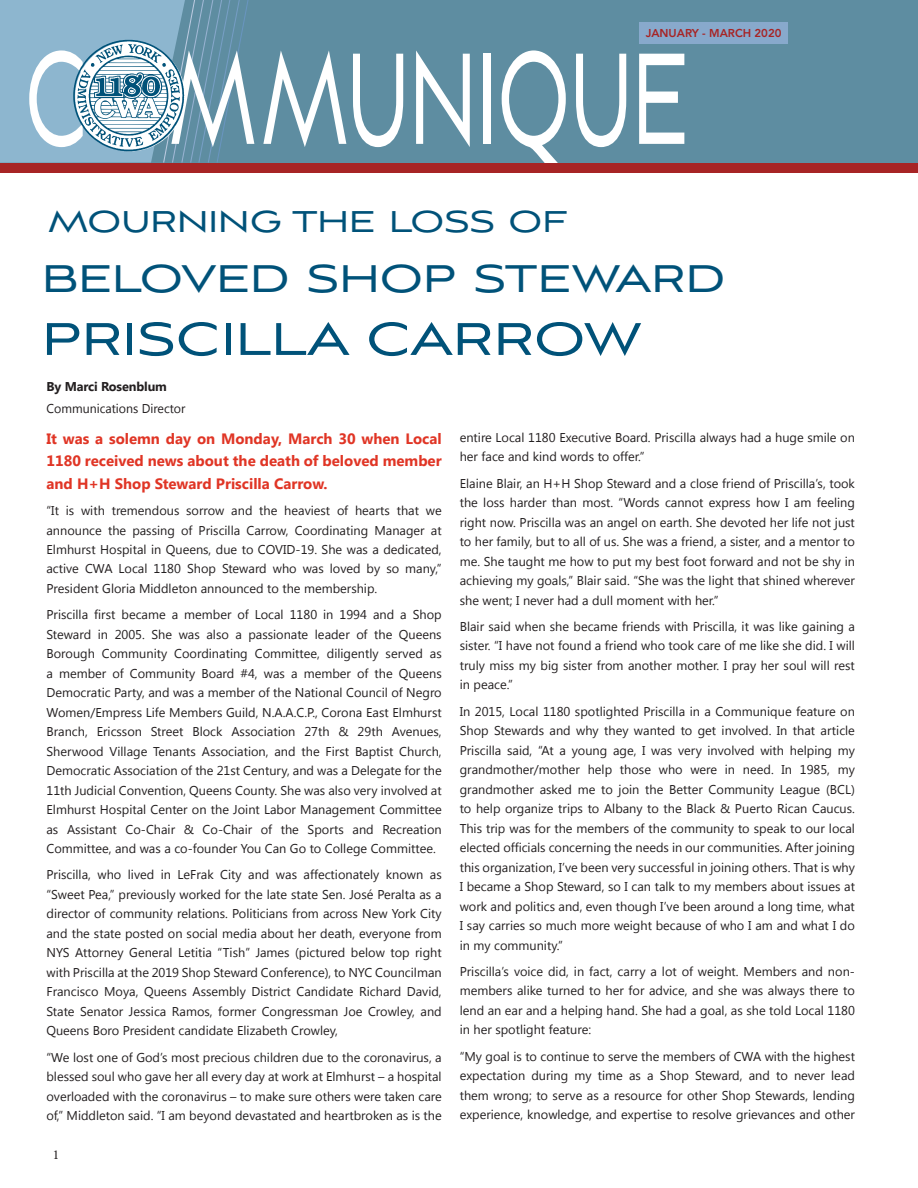
<style>
.page{position:relative;width:918px;height:1188px;background:#fff}
.page>*{position:absolute;margin:0;border:0;box-sizing:border-box;transform-origin:0 0}
.t1{font:161.7px "Aviano Sans";color:#fff;scale:.5 1}
.t2{font:57px "Aviano Sans";color:#005279}
.t3{font:48px "Aviano Sans";color:#005279}
.t4{font:37.5px "Aviano Sans";color:#005279}
.t5{font:700 15px/22.5px "Khmer UI";color:#e03525;text-align:justify}
.t6{font:13.5px "Minion Pro";color:#231f20}
.t7{font:12.75px/19.5px "Khmer UI";color:#231f20;text-align:justify}
.t8{font:700 12.75px "Khmer UI";letter-spacing:-.01em;color:#231f20}
.t9{font:800 11.4px "Avenir LT Std";color:#a72425}
</style>
<div class="page">
<div style="left:0;top:0;width:918px;height:163px;background:#5e8da1"></div>
<div style="left:639px;top:22px;width:149px;height:22px;background:#88a9cc"></div>
<svg style="left:0;top:0;width:249px;height:163px"></svg>
<div style="left:0;top:163px;width:918px;height:10px;background:#a72425"></div>
<p class="t9" style="left:646px;top:26px;width:137px">JANUARY - MARCH 2020</p>
<h1 class="t1" style="left:25px;top:5px;width:1329px">COMMUNIQUE</h1>
<h3 class="t4" style="left:48px;top:200px;width:522px">MOURNING THE LOSS OF</h3>
<h3 class="t3" style="left:42px;top:251px;width:685px">BELOVED SHOP STEWARD</h3>
<h2 class="t2" style="left:42px;top:306px;width:601px">PRISCILLA CARROW</h2>
<p class="t8" style="left:46px;top:379px;width:122px">By Marci Rosenblum</p>
<p class="t7" style="left:46px;top:398px;width:140px">Communications Director</p>
<p class="t5" style="left:46px;top:427px;width:397px">It was a solemn day on Monday, March 30 when Local 1180 received news about the death of beloved member and H+H Shop Steward Priscilla Carrow.</p>
<p class="t7" style="left:46px;top:501px;width:397px">“It is with tremendous sorrow and the heaviest of hearts that we announce the passing of Priscilla Carrow, Coordinating Manager at Elmhurst Hospital in Queens, due to COVID-19. She was a dedicated, active CWA Local 1180 Shop Steward who was loved by so many,” President Gloria Middleton announced to the membership.</p>
<p class="t7" style="left:46px;top:605px;width:397px">Priscilla first became a member of Local 1180 in 1994 and a Shop Steward in 2005. She was also a passionate leader of the Queens Borough Community Coordinating Committee, diligently served as a member of Community Board #4, was a member of the Queens Democratic Party, and was a member of the National Council of Negro Women/Empress Life Members Guild, N.A.A.C.P., Corona East Elmhurst Branch, Ericsson Street Block Association 27th &amp; 29th Avenues, Sherwood Village Tenants Association, and the First Baptist Church, Democratic Association of the 21st Century, and was a Delegate for the 11th Judicial Convention, Queens County. She was also very involved at Elmhurst Hospital Center on the Joint Labor Management Committee as Assistant Co-Chair &amp; Co-Chair of the Sports and Recreation Committee, and was a co-founder You Can Go to College Committee.</p>
<p class="t7" style="left:46px;top:865px;width:397px">Priscilla, who lived in LeFrak City and was affectionately known as “Sweet Pea,” previously worked for the late state Sen. José Peralta as a director of community relations. Politicians from across New York City and the state posted on social media about her death, everyone from NYS Attorney General Letitia “Tish” James (pictured below top right with Priscilla at the 2019 Shop Steward Conference), to NYC Councilman Francisco Moya, Queens Assembly District Candidate Richard David, State Senator Jessica Ramos, former Congressman Joe Crowley, and Queens Boro President candidate Elizabeth Crowley,</p>
<p class="t7" style="left:46px;top:1047px;width:397px">“We lost one of God’s most precious children due to the coronavirus, a blessed soul who gave her all every day at work at Elmhurst – a hospital overloaded with the coronavirus – to make sure others were taken care of,” Middleton said. “I am beyond devastated and heartbroken as is the</p>
<p class="t6" style="left:53px;top:1146px;width:8px">1</p>
<p class="t7" style="left:460px;top:428px;width:397px">entire Local 1180 Executive Board. Priscilla always had a huge smile on her face and kind words to offer.”</p>
<p class="t7" style="left:460px;top:474px;width:397px">Elaine Blair, an H+H Shop Steward and a close friend of Priscilla’s, took the loss harder than most. “Words cannot express how I am feeling right now. Priscilla was an angel on earth. She devoted her life not just to her family, but to all of us. She was a friend, a sister, and a mentor to me. She taught me how to put my best foot forward and not be shy in achieving my goals,” Blair said. “She was the light that shined wherever she went; I never had a dull moment with her.”</p>
<p class="t7" style="left:460px;top:617px;width:397px">Blair said when she became friends with Priscilla, it was like gaining a sister. “I have not found a friend who took care of me like she did. I will truly miss my big sister from another mother. I pray her soul will rest in peace.”</p>
<p class="t7" style="left:460px;top:702px;width:397px">In 2015, Local 1180 spotlighted Priscilla in a Communique feature on Shop Stewards and why they wanted to get involved. In that article Priscilla said, “At a young age, I was very involved with helping my grandmother/mother help those who were in need. In 1985, my grandmother asked me to join the Better Community League (BCL) to help organize trips to Albany to the Black &amp; Puerto Rican Caucus.<br>This trip was for the members of the community to speak to our local elected officials concerning the needs in our communities. After joining this organization, I’ve been very successful in joining others. That is why I became a Shop Steward, so I can talk to my members about issues at work and politics and, even though I’ve been around a long time, what I say carries so much more weight because of who I am and what I do in my community.”</p>
<p class="t7" style="left:460px;top:962px;width:397px">Priscilla’s voice did, in fact, carry a lot of weight. Members and non&shy;members alike turned to her for advice, and she was always there to lend an ear and a helping hand. She had a goal, as she told Local 1180 in her spotlight feature:</p>
<p class="t7" style="left:460px;top:1046px;width:397px">“My goal is to continue to serve the members of CWA with the highest expectation during my time as a Shop Steward, and to never lead them wrong; to serve as a resource for other Shop Stewards, lending experience, knowledge, and expertise to resolve grievances and other</p>
</div>
